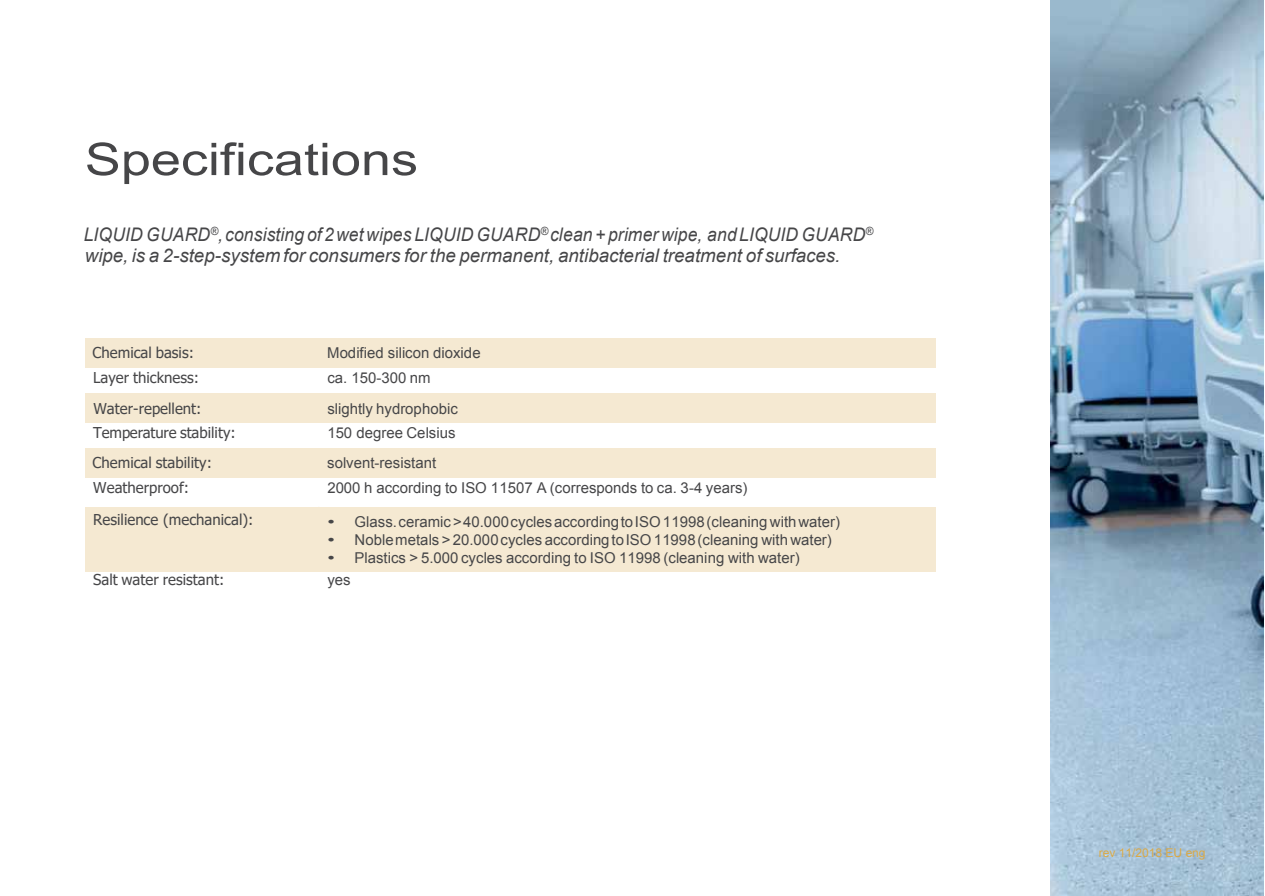
<style>
.page{position:relative;width:1265px;height:896px;background:#fff}
.page>*{position:absolute;margin:0;border:0;box-sizing:border-box;transform-origin:0 0}
.t1{font:45px "Arial";color:#464648;scale:1.2 1}
.t2{font:italic 18.75px/21.6px "Arial";color:#464648;scale:.93 1}
.t3{font:15px "Arial";color:#464648;scale:1.41 1}
.t4{font:15px "Arial";color:#464648}
.t5{font:15px "Tahoma";color:#464648}
.t6{font:12px "Arial";letter-spacing:-.005em;color:#daa946}
</style>
<div class="page">
<div style="left:85px;top:338px;width:850px;height:30px;background:#f5e9d2"></div>
<div style="left:85px;top:448px;width:850px;height:29px;background:#f5e9d2"></div>
<div style="left:85px;top:507px;width:234px;height:64px;background:#f5e9d2"></div>
<div style="left:319px;top:507px;width:616px;height:64px;background:#f5e9d2"></div>
<div style="left:85px;top:393px;width:850px;height:30px;background:#f5e9d2"></div>
<img style="left:1050px;top:0;width:213px;height:895px">
<h1 class="t1" style="left:85px;top:130px;width:279px">Specifications</h1>
<p class="t2" style="left:84px;top:223px;width:850px">LIQUID GUARD<sup>®</sup>,consisting of 2wet wipes LIQUID GUARD<sup>®</sup> clean+ primer wipe, andLIQUID GUARD<sup>® </sup>wipe, is a 2-step-system for consumers for the permanent, antibacterial treatment of surfaces.</p>
<p class="t5" style="left:93px;top:343px;width:103px">Chemical basis:</p>
<p class="t4" style="left:327px;top:343px;width:155px">Modified silicon dioxide</p>
<p class="t5" style="left:93px;top:367px;width:107px">Layer thickness:</p>
<p class="t4" style="left:327px;top:368px;width:105px">ca. 150-300 nm</p>
<p class="t5" style="left:93px;top:398px;width:110px">Water-repellent:</p>
<p class="t4" style="left:327px;top:398px;width:132px">slightly hydrophobic</p>
<p class="t5" style="left:93px;top:423px;width:144px">Temperature stability:</p>
<p class="t4" style="left:327px;top:423px;width:130px">150 degree Celsius</p>
<p class="t5" style="left:93px;top:477px;width:97px">Weatherproof:</p>
<p class="t4" style="left:327px;top:477px;width:422px">2000 h according to ISO 11507 A (corresponds to ca. 3-4 years)</p>
<p class="t5" style="left:93px;top:452px;width:121px">Chemical stability:</p>
<p class="t4" style="left:327px;top:452px;width:111px">solvent-resistant</p>
<p class="t5" style="left:93px;top:510px;width:162px">Resilience (mechanical):</p>
<p class="t3" style="left:327px;top:511px;width:365px">• Glass.ceramic &gt;40.000cyclesaccordingtoISO11998(cleaning withwater)</p>
<p class="t3" style="left:327px;top:529px;width:359px">• Noblemetals &gt; 20.000cycles accordingtoISO 11998(cleaning with water)</p>
<p class="t3" style="left:327px;top:547px;width:336px">• Plastics &gt; 5.000 cycles according to ISO 11998 (cleaning with water)</p>
<p class="t5" style="left:93px;top:569px;width:133px">Salt water resistant:</p>
<p class="t4" style="left:327px;top:570px;width:25px">yes</p>
<p class="t6" style="left:1098px;top:845px;width:108px">rev 11/2018 EU eng</p>
</div>
